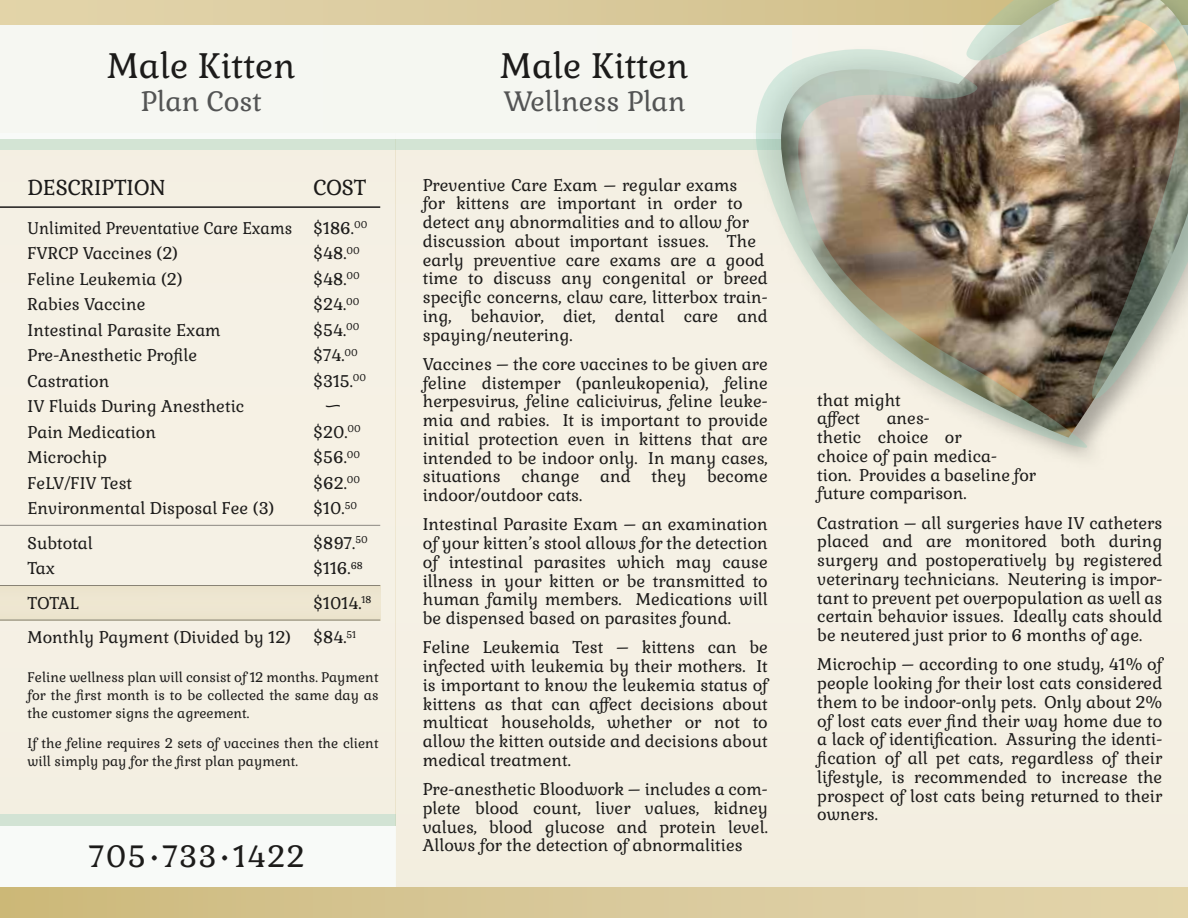
<style>
.page{position:relative;width:1188px;height:918px;background:#fff}
.page>*{position:absolute;margin:0;border:0;box-sizing:border-box;transform-origin:0 0}
.t1{font:34.5px "Gabriela";color:#1c1b1a}
.t2{font:30px "Gabriela";letter-spacing:.05em;color:#1c1b1a}
.t3{font:27.3px "Gabriela";color:#535454}
.t4{font:21px "Gabriela";color:#1c1b1a}
.t5{font:16.5px/18.8px "Gabriela";color:#1c1b1a;text-align:justify}
.t6{font:16.5px "Gabriela";color:#1c1b1a;scale:.95 1}
.t7{font:16.5px "Gabriela";color:#1c1b1a;scale:2 1}
.t8{font:13.5px/18px "Gabriela";color:#1c1b1a;text-align:justify}
</style>
<div class="page">
<div style="left:396px;top:0;width:792px;height:918px;background:#f5f0e4"></div>
<div style="left:0;top:0;width:396px;height:918px;background:#f5f0e4"></div>
<div style="left:0;top:586px;width:380px;height:34px;background:#ede5d0"></div>
<svg style="left:0;top:0;width:753px;height:25px;background:#dccda0"></svg>
<div style="left:0;top:25px;width:792px;height:125px;background:#d3e4d4"></div>
<div style="left:0;top:25px;width:1188px;height:114px;background:#f5f7f1"></div>
<div style="left:0;top:814px;width:396px;height:82px;background:#d2e3d4"></div>
<div style="left:0;top:826px;width:396px;height:70px;background:#f8faf8"></div>
<img style="left:753px;top:0;width:372px;height:438px">
<img style="left:966px;top:0;width:222px;height:399px">
<img style="left:756px;top:49px;width:331px;height:399px">
<div style="left:0;top:888px;width:1188px;height:30px;background:linear-gradient(to right,#cdba7e,#e4d6b0)"></div>
<hr style="left:0;top:206px;width:380px;height:2px;background:#1c1b1a">
<hr style="left:0;top:525px;width:380px;height:1px;background:#1c1b1a">
<hr style="left:0;top:585px;width:380px;height:1px;background:#1c1b1a">
<hr style="left:0;top:620px;width:380px;height:1px;background:#1c1b1a">
<h1 class="t1" style="left:107px;top:44px;width:190px">Male Kitten</h1>
<h3 class="t3" style="left:141px;top:84px;width:123px">Plan Cost</h3>
<p class="t4" style="left:28px;top:174px;width:140px">DESCRIPTION</p>
<p class="t4" style="left:314px;top:174px;width:54px">COST</p>
<p class="t6" style="left:28px;top:218px;width:280px">Unlimited Preventative Care Exams</p>
<p class="t5" style="left:314px;top:219px;width:55px">$186.<sup>00</sup></p>
<p class="t5" style="left:28px;top:244px;width:152px">FVRCP Vaccines (2)</p>
<p class="t5" style="left:314px;top:244px;width:48px">$48.<sup>00</sup></p>
<p class="t5" style="left:28px;top:270px;width:157px">Feline Leukemia (2)</p>
<p class="t5" style="left:314px;top:270px;width:48px">$48.<sup>00</sup></p>
<p class="t5" style="left:28px;top:295px;width:119px">Rabies Vaccine</p>
<p class="t5" style="left:314px;top:295px;width:47px">$24.<sup>00</sup></p>
<p class="t5" style="left:28px;top:321px;width:195px">Intestinal Parasite Exam</p>
<p class="t5" style="left:314px;top:321px;width:47px">$54.<sup>00</sup></p>
<p class="t5" style="left:28px;top:346px;width:171px">Pre-Anesthetic Profile</p>
<p class="t5" style="left:314px;top:346px;width:46px">$74.<sup>00</sup></p>
<p class="t5" style="left:28px;top:372px;width:83px">Castration</p>
<p class="t5" style="left:314px;top:372px;width:54px">$315.<sup>00</sup></p>
<p class="t5" style="left:28px;top:397px;width:218px">IV Fluids During Anesthetic</p>
<p class="t7" style="left:323px;top:396px;width:12px">~</p>
<p class="t5" style="left:28px;top:423px;width:130px">Pain Medication</p>
<p class="t5" style="left:314px;top:423px;width:49px">$20.<sup>00</sup></p>
<p class="t5" style="left:28px;top:448px;width:81px">Microchip</p>
<p class="t5" style="left:314px;top:448px;width:48px">$56.<sup>00</sup></p>
<p class="t5" style="left:28px;top:474px;width:106px">FeLV/FIV Test</p>
<p class="t5" style="left:314px;top:474px;width:48px">$62.<sup>00</sup></p>
<p class="t5" style="left:28px;top:499px;width:248px">Environmental Disposal Fee (3)</p>
<p class="t5" style="left:314px;top:499px;width:45px">$10.<sup>50</sup></p>
<p class="t5" style="left:28px;top:534px;width:67px">Subtotal</p>
<p class="t5" style="left:314px;top:534px;width:56px">$897.<sup>50</sup></p>
<p class="t5" style="left:28px;top:559px;width:29px">Tax</p>
<p class="t5" style="left:314px;top:559px;width:51px">$116.<sup>68</sup></p>
<p class="t5" style="left:28px;top:594px;width:53px">TOTAL</p>
<p class="t5" style="left:314px;top:594px;width:59px">$1014.<sup>18</sup></p>
<p class="t5" style="left:28px;top:628px;width:265px">Monthly Payment (Divided by 12)</p>
<p class="t5" style="left:314px;top:628px;width:44px">$84.<sup>51</sup></p>
<p class="t8" style="left:28px;top:669px;width:353px">Feline wellness plan will consist of 12 months. Payment for the first month is to be collected the same day as the customer signs the agreement.</p>
<p class="t8" style="left:28px;top:735px;width:353px">If the feline requires 2 sets of vaccines then the client will simply pay for the first plan payment.</p>
<h2 class="t2" style="left:89px;top:837px;width:217px">705•733•1422</h2>
<h1 class="t1" style="left:500px;top:44px;width:190px">Male Kitten</h1>
<h3 class="t3" style="left:503px;top:84px;width:184px">Wellness Plan</h3>
<p class="t5" style="left:423px;top:176px;width:346px;text-align:left">Preventive Care Exam – regular exams<br>for kittens are important in order to detect any abnormalities and to allow for discussion about important issues. The early preventive care exams are a good time to discuss any congenital or breed specific concerns, claw care, litterbox train&shy;ing, behavior, diet, dental care and spaying/neutering.</p>
<p class="t5" style="left:423px;top:355px;width:347px">Vaccines – the core vaccines to be given are feline distemper (panleukopenia), feline herpesvirus, feline calicivirus, feline leuke&shy;mia and rabies. It is important to provide initial protection even in kittens that are intended to be indoor only. In many cases, situations</p>
<p class="t5" style="left:521px;top:467px;width:60px">change</p>
<p class="t5" style="left:600px;top:467px;width:32px">and</p>
<p class="t5" style="left:652px;top:467px;width:36px">they</p>
<p class="t5" style="left:707px;top:467px;width:62px">become</p>
<p class="t5" style="left:423px;top:481px;width:346px;line-height:29.2px">indoor/outdoor cats.<br>Intestinal Parasite Exam – an examination</p>
<p class="t5" style="left:423px;top:534px;width:347px">of your kitten’s stool allows for the detection of intestinal parasites which may cause illness in your kitten or be transmitted to human family members. Medications will be dispensed based on parasites found.</p>
<p class="t5" style="left:423px;top:638px;width:347px">Feline Leukemia Test – kittens can be infected with leukemia by their mothers. It is important to know the leukemia status of kittens as that can affect decisions about multicat households, whether or not to allow the kitten outside and decisions about medical treatment.</p>
<p class="t5" style="left:423px;top:780px;width:347px">Pre-anesthetic Bloodwork – includes a com&shy;plete blood count, liver values, kidney values, blood glucose and protein level.<br>Allows for the detection of abnormalities</p>
<p class="t5" style="left:817px;top:391px;width:85px">that might affect</p>
<p class="t5" style="left:817px;top:409px;width:220px;text-align:left;text-indent:69px">anes-<br>thetic choice or<br>choice of pain medica-<br>tion. Provides a baseline for future comparison.</p>
<p class="t5" style="left:817px;top:514px;width:347px">Castration – all surgeries have IV catheters placed and are monitored both during surgery and postoperatively by registered veterinary technicians. Neutering is impor&shy;tant to prevent pet overpopulation as well as certain behavior issues. Ideally cats should be neutered just prior to 6 months of age.</p>
<p class="t5" style="left:817px;top:655px;width:347px">Microchip – according to one study, 41% of people looking for their lost cats considered them to be indoor-only pets. Only about 2% of lost cats ever find their way home due to a lack of identification. Assuring the identi&shy;fication of all pet cats, regardless of their lifestyle, is recommended to increase the prospect of lost cats being returned to their owners.</p>
</div>
